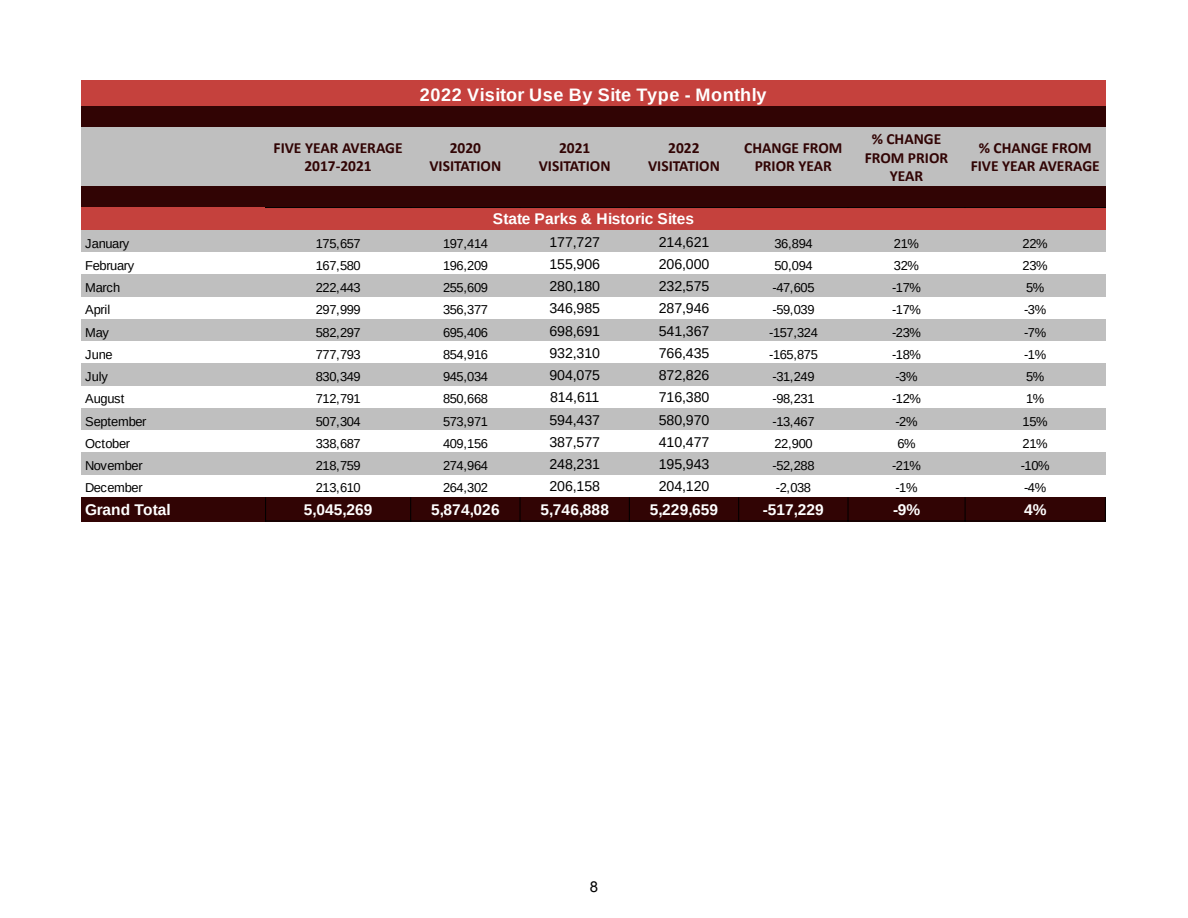
<style>
.page{position:relative;width:1188px;height:918px;background:#fff}
.page>*{position:absolute;margin:0;border:0;box-sizing:border-box;transform-origin:0 0}
.t1{font:700 18px "Arimo";letter-spacing:.03em;color:#fff}
.t2{font:700 15.45px/18.5px "Calibri";color:#310404;text-align:center}
.t3{font:700 15.45px "Arimo";letter-spacing:.005em;color:#fff}
.t4{font:14.25px "Arimo";letter-spacing:-.01em;color:#000}
.t5{font:12.9px "Arimo";letter-spacing:-.03em;color:#000}
</style>
<div class="page">
<div style="left:81px;top:80px;width:1025px;height:27px;background:#c5413d"></div>
<div style="left:81px;top:106px;width:1025px;height:22px;background:#310404"></div>
<div style="left:81px;top:127px;width:1025px;height:61px;background:#bfbfbf"></div>
<div style="left:81px;top:187px;width:1025px;height:20px;background:#310404"></div>
<div style="left:81px;top:207px;width:1025px;height:24px;background:#c5413d"></div>
<div style="left:81px;top:230px;width:1025px;height:23px;background:#bfbfbf"></div>
<div style="left:81px;top:275px;width:1025px;height:23px;background:#bfbfbf"></div>
<div style="left:81px;top:297px;width:1025px;height:23px;background:#fff"></div>
<div style="left:81px;top:319px;width:1025px;height:23px;background:#bfbfbf"></div>
<div style="left:81px;top:364px;width:1025px;height:23px;background:#bfbfbf"></div>
<div style="left:81px;top:386px;width:1025px;height:23px;background:#fff"></div>
<div style="left:81px;top:408px;width:1025px;height:24px;background:#bfbfbf"></div>
<div style="left:81px;top:431px;width:1025px;height:23px;background:#fff"></div>
<div style="left:81px;top:453px;width:1025px;height:23px;background:#bfbfbf"></div>
<div style="left:81px;top:475px;width:1025px;height:23px;background:#fff"></div>
<div style="left:81px;top:497px;width:1025px;height:24px;background:#310404"></div>
<svg style="left:265px;top:497px;width:1px;height:24px"></svg>
<svg style="left:410px;top:497px;width:1px;height:24px"></svg>
<svg style="left:520px;top:497px;width:1px;height:24px"></svg>
<svg style="left:629px;top:497px;width:1px;height:24px"></svg>
<svg style="left:738px;top:497px;width:1px;height:24px"></svg>
<svg style="left:848px;top:497px;width:1px;height:24px"></svg>
<svg style="left:965px;top:497px;width:1px;height:24px"></svg>
<hr style="left:265px;top:207px;width:841px;height:1px;background:#000">
<hr style="left:265px;top:521px;width:841px;height:1px;background:#000">
<svg style="left:1105px;top:497px;width:1px;height:24px"></svg>
<h1 class="t1" style="left:420px;top:84px;width:348px">2022 Visitor Use By Site Type - Monthly</h1>
<p class="t2" style="left:274px;top:140px;width:131px">FIVE YEAR AVERAGE<br>2017-2021</p>
<p class="t2" style="left:429px;top:140px;width:73px">2020<br>VISITATION</p>
<p class="t2" style="left:539px;top:140px;width:73px">2021<br>VISITATION</p>
<p class="t2" style="left:648px;top:140px;width:73px">2022<br>VISITATION</p>
<p class="t2" style="left:744px;top:140px;width:100px">CHANGE FROM<br>PRIOR YEAR</p>
<p class="t2" style="left:865px;top:131px;width:85px">% CHANGE<br>FROM PRIOR<br>YEAR</p>
<p class="t2" style="left:971px;top:140px;width:131px">% CHANGE FROM<br>FIVE YEAR AVERAGE</p>
<p class="t3" style="left:493px;top:210px;width:203px">State Parks &amp; Historic Sites</p>
<p class="t4" style="left:550px;top:234px;width:52px">177,727</p>
<p class="t4" style="left:659px;top:234px;width:52px">214,621</p>
<p class="t4" style="left:550px;top:256px;width:52px">155,906</p>
<p class="t4" style="left:659px;top:256px;width:52px">206,000</p>
<p class="t4" style="left:550px;top:278px;width:52px">280,180</p>
<p class="t4" style="left:659px;top:278px;width:52px">232,575</p>
<p class="t4" style="left:550px;top:301px;width:52px">346,985</p>
<p class="t4" style="left:659px;top:301px;width:52px">287,946</p>
<p class="t4" style="left:550px;top:323px;width:52px">698,691</p>
<p class="t4" style="left:659px;top:323px;width:52px">541,367</p>
<p class="t4" style="left:550px;top:345px;width:52px">932,310</p>
<p class="t4" style="left:659px;top:345px;width:52px">766,435</p>
<p class="t4" style="left:550px;top:367px;width:52px">904,075</p>
<p class="t4" style="left:659px;top:367px;width:52px">872,826</p>
<p class="t4" style="left:550px;top:390px;width:51px">814,611</p>
<p class="t4" style="left:659px;top:390px;width:52px">716,380</p>
<p class="t4" style="left:550px;top:412px;width:52px">594,437</p>
<p class="t4" style="left:659px;top:412px;width:52px">580,970</p>
<p class="t4" style="left:550px;top:434px;width:52px">387,577</p>
<p class="t4" style="left:659px;top:434px;width:52px">410,477</p>
<p class="t4" style="left:550px;top:456px;width:52px">248,231</p>
<p class="t4" style="left:659px;top:456px;width:52px">195,943</p>
<p class="t4" style="left:550px;top:479px;width:52px">206,158</p>
<p class="t4" style="left:659px;top:479px;width:52px">204,120</p>
<p class="t5" style="left:85px;top:236px;width:46px">January</p>
<p class="t5" style="left:316px;top:236px;width:46px">175,657</p>
<p class="t5" style="left:443px;top:236px;width:46px">197,414</p>
<p class="t5" style="left:774px;top:236px;width:40px">36,894</p>
<p class="t5" style="left:894px;top:236px;width:27px">21%</p>
<p class="t5" style="left:1023px;top:236px;width:27px">22%</p>
<p class="t5" style="left:85px;top:258px;width:51px">February</p>
<p class="t5" style="left:316px;top:258px;width:46px">167,580</p>
<p class="t5" style="left:443px;top:258px;width:46px">196,209</p>
<p class="t5" style="left:774px;top:258px;width:40px">50,094</p>
<p class="t5" style="left:894px;top:258px;width:27px">32%</p>
<p class="t5" style="left:1023px;top:258px;width:27px">23%</p>
<p class="t5" style="left:85px;top:281px;width:37px">March</p>
<p class="t5" style="left:316px;top:281px;width:46px">222,443</p>
<p class="t5" style="left:443px;top:281px;width:46px">255,609</p>
<p class="t5" style="left:773px;top:281px;width:44px">-47,605</p>
<p class="t5" style="left:892px;top:281px;width:30px">-17%</p>
<p class="t5" style="left:1026px;top:281px;width:20px">5%</p>
<p class="t5" style="left:85px;top:303px;width:27px">April</p>
<p class="t5" style="left:316px;top:303px;width:46px">297,999</p>
<p class="t5" style="left:443px;top:303px;width:46px">356,377</p>
<p class="t5" style="left:773px;top:303px;width:44px">-59,039</p>
<p class="t5" style="left:892px;top:303px;width:30px">-17%</p>
<p class="t5" style="left:1024px;top:303px;width:24px">-3%</p>
<p class="t5" style="left:85px;top:325px;width:25px">May</p>
<p class="t5" style="left:316px;top:325px;width:46px">582,297</p>
<p class="t5" style="left:443px;top:325px;width:46px">695,406</p>
<p class="t5" style="left:769px;top:325px;width:50px">-157,324</p>
<p class="t5" style="left:892px;top:325px;width:30px">-23%</p>
<p class="t5" style="left:1024px;top:325px;width:24px">-7%</p>
<p class="t5" style="left:85px;top:347px;width:29px">June</p>
<p class="t5" style="left:316px;top:347px;width:46px">777,793</p>
<p class="t5" style="left:443px;top:347px;width:46px">854,916</p>
<p class="t5" style="left:769px;top:347px;width:50px">-165,875</p>
<p class="t5" style="left:892px;top:347px;width:30px">-18%</p>
<p class="t5" style="left:1024px;top:347px;width:24px">-1%</p>
<p class="t5" style="left:85px;top:370px;width:24px">July</p>
<p class="t5" style="left:316px;top:370px;width:46px">830,349</p>
<p class="t5" style="left:443px;top:370px;width:46px">945,034</p>
<p class="t5" style="left:773px;top:370px;width:44px">-31,249</p>
<p class="t5" style="left:895px;top:370px;width:24px">-3%</p>
<p class="t5" style="left:1026px;top:370px;width:20px">5%</p>
<p class="t5" style="left:85px;top:392px;width:41px">August</p>
<p class="t5" style="left:316px;top:392px;width:46px">712,791</p>
<p class="t5" style="left:443px;top:392px;width:46px">850,668</p>
<p class="t5" style="left:773px;top:392px;width:44px">-98,231</p>
<p class="t5" style="left:892px;top:392px;width:30px">-12%</p>
<p class="t5" style="left:1026px;top:392px;width:20px">1%</p>
<p class="t5" style="left:85px;top:414px;width:63px">September</p>
<p class="t5" style="left:316px;top:414px;width:46px">507,304</p>
<p class="t5" style="left:443px;top:414px;width:46px">573,971</p>
<p class="t5" style="left:773px;top:414px;width:44px">-13,467</p>
<p class="t5" style="left:895px;top:414px;width:24px">-2%</p>
<p class="t5" style="left:1023px;top:414px;width:27px">15%</p>
<p class="t5" style="left:85px;top:436px;width:46px">October</p>
<p class="t5" style="left:316px;top:436px;width:46px">338,687</p>
<p class="t5" style="left:443px;top:436px;width:46px">409,156</p>
<p class="t5" style="left:774px;top:436px;width:40px">22,900</p>
<p class="t5" style="left:897px;top:436px;width:20px">6%</p>
<p class="t5" style="left:1023px;top:436px;width:27px">21%</p>
<p class="t5" style="left:85px;top:459px;width:59px">November</p>
<p class="t5" style="left:316px;top:459px;width:46px">218,759</p>
<p class="t5" style="left:443px;top:459px;width:46px">274,964</p>
<p class="t5" style="left:773px;top:459px;width:44px">-52,288</p>
<p class="t5" style="left:892px;top:459px;width:30px">-21%</p>
<p class="t5" style="left:1021px;top:459px;width:30px">-10%</p>
<p class="t5" style="left:85px;top:481px;width:59px">December</p>
<p class="t5" style="left:316px;top:481px;width:46px">213,610</p>
<p class="t5" style="left:443px;top:481px;width:46px">264,302</p>
<p class="t5" style="left:776px;top:481px;width:37px">-2,038</p>
<p class="t5" style="left:895px;top:481px;width:24px">-1%</p>
<p class="t5" style="left:1024px;top:481px;width:24px">-4%</p>
<p class="t3" style="left:85px;top:501px;width:87px">Grand Total</p>
<p class="t3" style="left:304px;top:501px;width:70px">5,045,269</p>
<p class="t3" style="left:431px;top:501px;width:70px">5,874,026</p>
<p class="t3" style="left:540px;top:501px;width:70px">5,746,888</p>
<p class="t3" style="left:650px;top:501px;width:70px">5,229,659</p>
<p class="t3" style="left:763px;top:501px;width:62px">-517,229</p>
<p class="t3" style="left:893px;top:501px;width:29px">-9%</p>
<p class="t3" style="left:1024px;top:501px;width:24px">4%</p>
</div>
